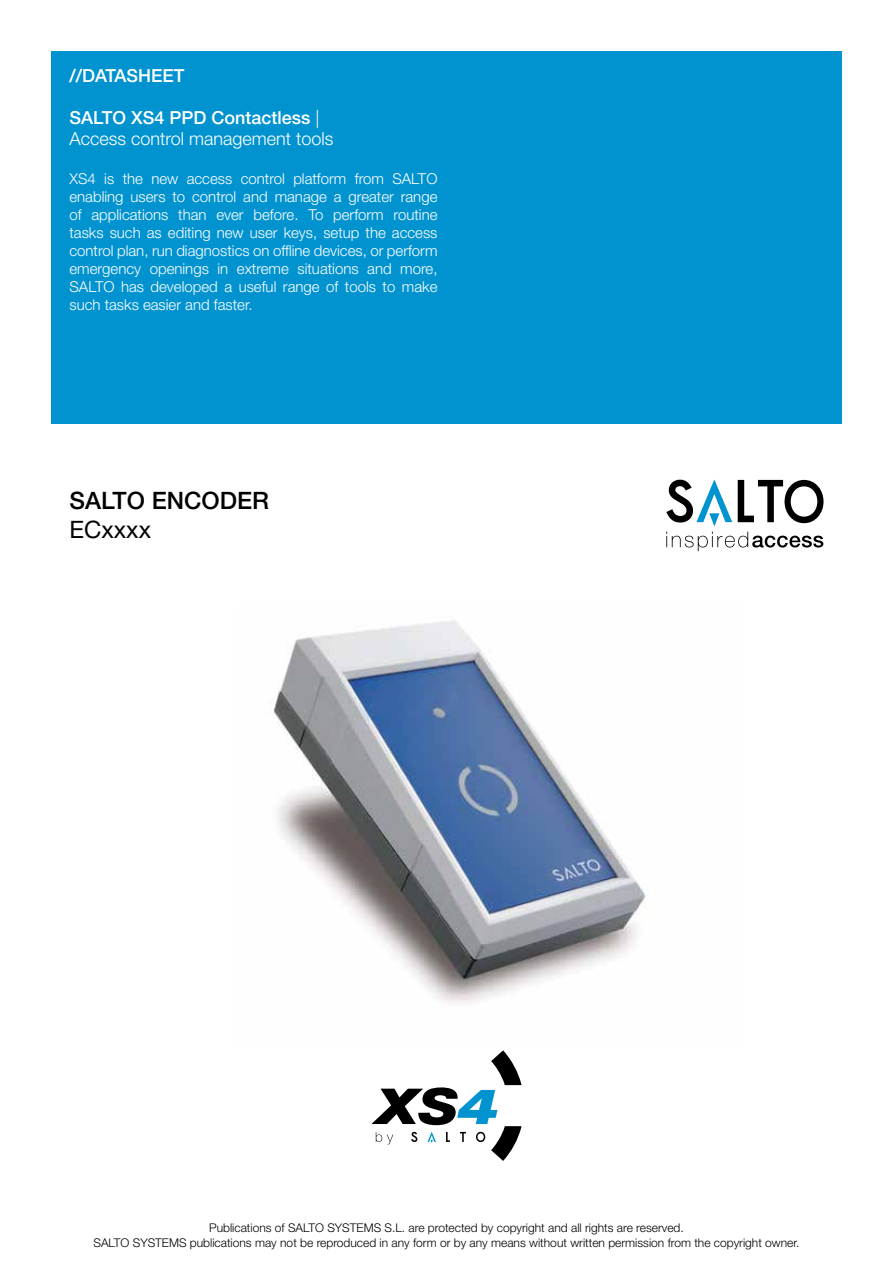
<style>
.page{position:relative;width:893px;height:1263px;background:#fff}
.page>*{position:absolute;margin:0;border:0;box-sizing:border-box;transform-origin:0 0}
.t1{font:500 24px "Helvetica Neue LT Std";color:#000}
.t2{font:24px "Helvetica Neue LT Std";color:#000}
.t3{font:300 18px/21px "Helvetica Neue LT Std";color:#fff}
.t4{font:500 18px "Helvetica Neue LT Std";color:#fff}
.t5{font:300 15px/18px "Helvetica Neue LT Std";color:#fff;text-align:justify}
.t6{font:300 12px/15px "Helvetica Neue LT Std";color:#000;text-align:center}
.s1{font-weight:500}
</style>
<div class="page">
<img style="left:272px;top:620px;width:374px;height:384px">
<div style="left:51px;top:51px;width:791px;height:372px;background:#0093d0"></div>
<svg style="left:371px;top:1050px;width:150px;height:111px"></svg>
<svg style="left:666px;top:479px;width:66px;height:47px"></svg>
<svg style="left:738px;top:480px;width:85px;height:43px"></svg>
<svg style="left:666px;top:532px;width:157px;height:19px"></svg>
<p class="t4" style="left:69px;top:64px;width:117px">//DATASHEET</p>
<p class="t3" style="left:69px;top:106px;width:266px"><span class="s1">SALTO XS4 PPD Contactless</span> |<br>Access control management tools</p>
<p class="t5" style="left:69px;top:169px;width:370px">XS4 is the new access control platform from SALTO enabling users to control and manage a greater range of applications than ever before. To perform routine tasks such as editing new user keys, setup the access control plan, run diagnostics on offline devices, or perform emergency openings in extreme situations and more, SALTO has developed a useful range of tools to make such tasks easier and faster.</p>
<h1 class="t1" style="left:69px;top:486px;width:201px">SALTO ENCODER</h1>
<h1 class="t2" style="left:69px;top:515px;width:83px">ECxxxx</h1>
<p class="t6" style="left:93px;top:1220px;width:707px">Publications of SALTO SYSTEMS S.L. are protected by copyright and all rights are reserved.<br>SALTO SYSTEMS publications may not be reproduced in any form or by any means without written permission from the copyright owner.</p>
</div>
